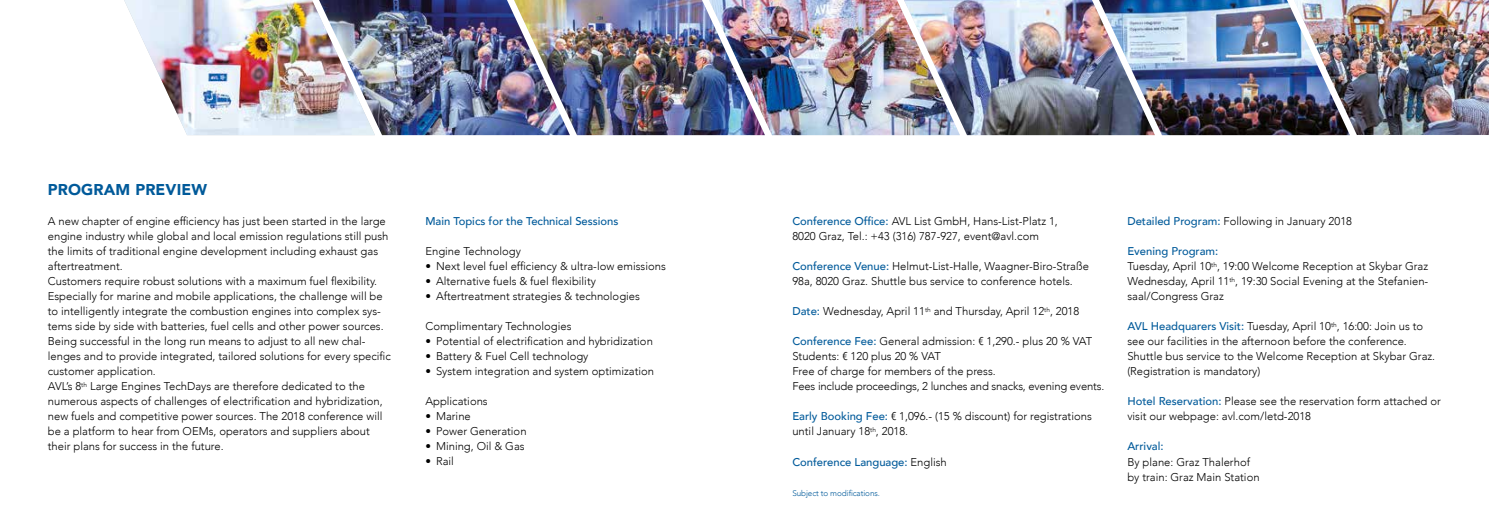
<style>
.page{position:relative;width:1489px;height:525px;background:#fff}
.page>*{position:absolute;margin:0;border:0;box-sizing:border-box;transform-origin:0 0}
.t1{font:900 15.62px "Avenir";letter-spacing:.01em;color:#005a9a}
.t2{font:300 11.25px/15px "Avenir";color:#000}
.t3{font:500 11.25px "Avenir";color:#005a9a}
.t4{font:300 8.12px "Avenir";letter-spacing:-.01em;color:#005a9a}
.s1{font-weight:500;color:#005a9a}
.s2{font-weight:300;color:#000}
</style>
<div class="page">
<img style="left:124px;top:0;width:195px;height:135px">
<img style="left:319px;top:0;width:195px;height:135px">
<img style="left:765px;top:0;width:139px;height:135px">
<img style="left:514px;top:0;width:251px;height:135px">
<img style="left:904px;top:0;width:194px;height:135px">
<img style="left:1098px;top:0;width:195px;height:135px">
<img style="left:1293px;top:0;width:195px;height:135px">
<h1 class="t1" style="left:48px;top:176px;width:161px">PROGRAM PREVIEW</h1>
<p class="t2" style="left:48px;top:214px;width:344px">A new chapter of engine efficiency has just been started in the large engine industry while global and local emission regulations still push the limits of traditional engine development including exhaust gas aftertreatment.<br>Customers require robust solutions with a maximum fuel flexibility.<br>Especially for marine and mobile applications, the challenge will be to intelligently integrate the combustion engines into complex sys&shy;tems side by side with batteries, fuel cells and other power sources.<br>Being successful in the long run means to adjust to all new chal&shy;lenges and to provide integrated, tailored solutions for every specific customer application.<br>AVL’s 8<sup>th</sup> Large Engines TechDays are therefore dedicated to the numerous aspects of challenges of electrification and hybridization, new fuels and competitive power sources. The 2018 conference will be a platform to hear from OEMs, operators and suppliers about their plans for success in the future.</p>
<p class="t3" style="left:425px;top:211px;width:194px">Main Topics for the Technical Sessions</p>
<p class="t2" style="left:425px;top:244px;width:97px">Engine Technology</p>
<p class="t2" style="left:425px;top:259px;width:242px">• Next level fuel efficiency &amp; ultra-low emissions</p>
<p class="t2" style="left:425px;top:274px;width:172px">• Alternative fuels &amp; fuel flexibility</p>
<p class="t2" style="left:425px;top:289px;width:216px">• Aftertreatment strategies &amp; technologies</p>
<p class="t2" style="left:425px;top:319px;width:148px">Complimentary Technologies</p>
<p class="t2" style="left:425px;top:334px;width:229px">• Potential of electrification and hybridization</p>
<p class="t2" style="left:425px;top:349px;width:165px">• Battery &amp; Fuel Cell technology</p>
<p class="t2" style="left:425px;top:364px;width:230px">• System integration and system optimization</p>
<p class="t2" style="left:425px;top:394px;width:64px">Applications</p>
<p class="t2" style="left:425px;top:409px;width:47px">• Marine</p>
<p class="t2" style="left:425px;top:424px;width:103px">• Power Generation</p>
<p class="t2" style="left:425px;top:439px;width:101px">• Mining, Oil &amp; Gas</p>
<p class="t2" style="left:425px;top:454px;width:30px">• Rail</p>
<p class="t2" style="left:792px;top:214px;width:267px"><span class="s1">Conference Office:</span> AVL List GmbH, Hans-List-Platz 1,<br>8020 Graz, Tel.: +43 (316) 787-927, event@avl.com</p>
<p class="t2" style="left:792px;top:259px;width:298px"><span class="s1">Conference Venue:</span> Helmut-List-Halle, Waagner-Biro-Straße<br>98a, 8020 Graz. Shuttle bus service to conference hotels.</p>
<p class="t2" style="left:792px;top:304px;width:288px"><span class="s1">Date:</span> Wednesday, April 11<sup>th</sup> and Thursday, April 12<sup>th</sup>, 2018</p>
<p class="t2" style="left:792px;top:334px;width:313px"><span class="s1">Conference Fee:</span> General admission: € 1,290.- plus 20 % VAT Students: € 120 plus 20 % VAT<br>Free of charge for members of the press.<br>Fees include proceedings, 2 lunches and snacks, evening events.</p>
<p class="t2" style="left:792px;top:409px;width:301px"><span class="s1">Early Booking Fee:</span> € 1,096.- (15 % discount) for registrations until January 18<sup>th</sup>, 2018.</p>
<p class="t3" style="left:792px;top:451px;width:156px">Conference Language: <span class="s2">English</span></p>
<p class="t4" style="left:792px;top:487px;width:89px">Subject to modifications.</p>
<p class="t2" style="left:1127px;top:214px;width:226px"><span class="s1">Detailed Program:</span> Following in January 2018</p>
<p class="t2" style="left:1127px;top:244px;width:302px"><span class="s1">Evening Program:<br></span>Tuesday, April 10<sup>th</sup>, 19:00 Welcome Reception at Skybar Graz Wednesday, April 11<sup>th</sup>, 19:30 Social Evening at the Stefanien&shy;saal/Congress Graz</p>
<p class="t2" style="left:1127px;top:319px;width:309px"><span class="s1">AVL Headquarers Visit:</span> Tuesday, April 10<sup>th</sup>, 16:00: Join us to see our facilities in the afternoon before the conference.<br>Shuttle bus service to the Welcome Reception at Skybar Graz. (Registration is mandatory)</p>
<p class="t2" style="left:1127px;top:394px;width:315px"><span class="s1">Hotel Reservation:</span> Please see the reservation form attached or visit our webpage: avl.com/letd-2018</p>
<p class="t3" style="left:1127px;top:436px;width:38px">Arrival:</p>
<p class="t2" style="left:1127px;top:454px;width:134px">By plane: Graz Thalerhof by train: Graz Main Station</p>
</div>
